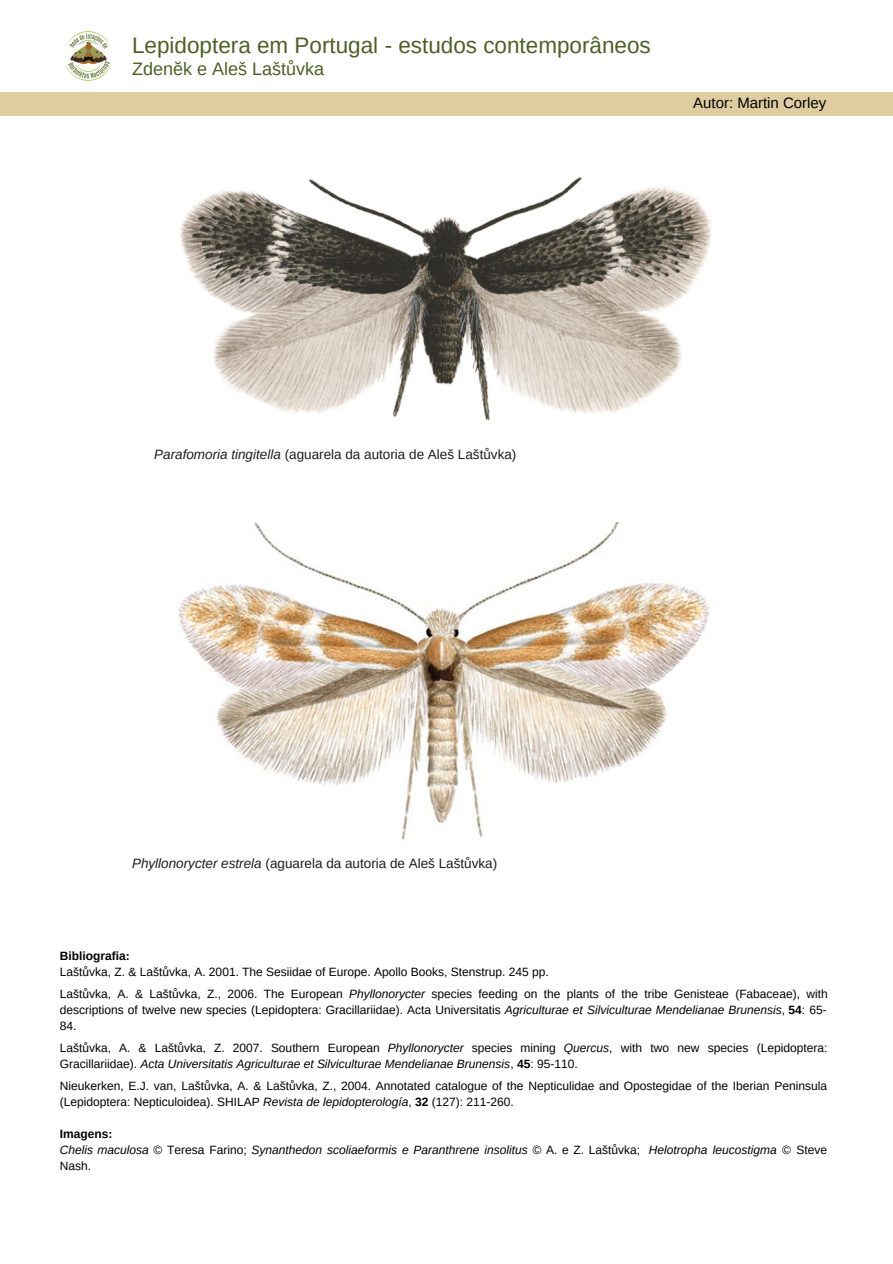
<style>
.page{position:relative;width:893px;height:1264px;background:#fff}
.page>*{position:absolute;margin:0;border:0;box-sizing:border-box;transform-origin:0 0}
.t1{font:22.5px "Arimo";color:#4d6027}
.t2{font:18px "Arimo";color:#4d6027}
.t3{font:15px "Arimo";color:#000}
.t4{font:13.5px "Arimo";color:#000}
.t5{font:12px/16px "Arimo";color:#000}
.t6{font:italic 12px/16px "Arimo";color:#000}
.t7{font:700 12px "Arimo";color:#000}
.s1{font-style:italic}
.s2{font-weight:700}
.s3{font-style:normal}
</style>
<div class="page">
<div style="left:0;top:92px;width:892px;height:23px;background:#decda1"></div>
<img style="left:65px;top:31px;width:47px;height:50px">
<img style="left:178px;top:522px;width:531px;height:318px">
<img style="left:180px;top:177px;width:532px;height:244px">
<p class="t1" style="left:132px;top:33px;width:520px">Lepidoptera em Portugal - estudos contemporâneos</p>
<p class="t2" style="left:132px;top:58px;width:193px">Zdenĕk e Aleš Laštůvka</p>
<p class="t3" style="left:693px;top:95px;width:135px">Autor: Martin Corley</p>
<p class="t4" style="left:154px;top:446px;width:364px"><span class="s1">Parafomoria tingitella</span> (aguarela da autoria de Aleš Laštůvka)</p>
<p class="t4" style="left:132px;top:855px;width:366px"><span class="s1">Phyllonorycter estrela</span> (aguarela da autoria de Aleš Laštůvka)</p>
<p class="t7" style="left:60px;top:949px;width:71px">Bibliografia:</p>
<p class="t5" style="left:60px;top:964px;width:490px">Laštůvka, Z. &amp; Laštůvka, A. 2001. The Sesiidae of Europe. Apollo Books, Stenstrup. 245 pp.</p>
<p class="t5" style="left:60px;top:986px;width:769px;text-align:justify">Laštůvka, A. &amp; Laštůvka, Z., 2006. The European <span class="s1">Phyllonorycter</span> species feeding on the plants of the tribe Genisteae (Fabaceae), with descriptions of twelve new species (Lepidoptera: Gracillariidae). Acta Universitatis <span class="s1">Agriculturae et Silviculturae Mendelianae Brunensis</span>, <span class="s2">54</span>: 65- 84.</p>
<p class="t5" style="left:60px;top:1040px;width:769px">Laštůvka, A. &amp; Laštůvka, Z. 2007. Southern European <span class="s1">Phyllonorycter</span> species mining <span class="s1">Quercus</span>, with two new species (Lepidoptera:<br>Gracillariidae). <span class="s1">Acta Universitatis Agriculturae et Silviculturae Mendelianae Brunensis</span>, <span class="s2">45</span>: 95-110.</p>
<p class="t5" style="left:60px;top:1078px;width:768px">Nieukerken, E.J. van, Laštůvka, A. &amp; Laštůvka, Z., 2004. Annotated catalogue of the Nepticulidae and Opostegidae of the Iberian Peninsula (Lepidoptera: Nepticuloidea). SHILAP <span class="s1">Revista de lepidopterología</span>, <span class="s2">32</span> (127): 211-260.</p>
<p class="t7" style="left:60px;top:1127px;width:54px">Imagens:</p>
<p class="t6" style="left:60px;top:1142px;width:768px">Chelis maculosa <span class="s3">© Teresa Farino;</span> Synanthedon scoliaeformis e Paranthrene insolitus © <span class="s3">A. e Z. Laštůvka;</span> Helotropha leucostigma <span class="s3">© Steve<br>Nash.</span></p>
</div>
